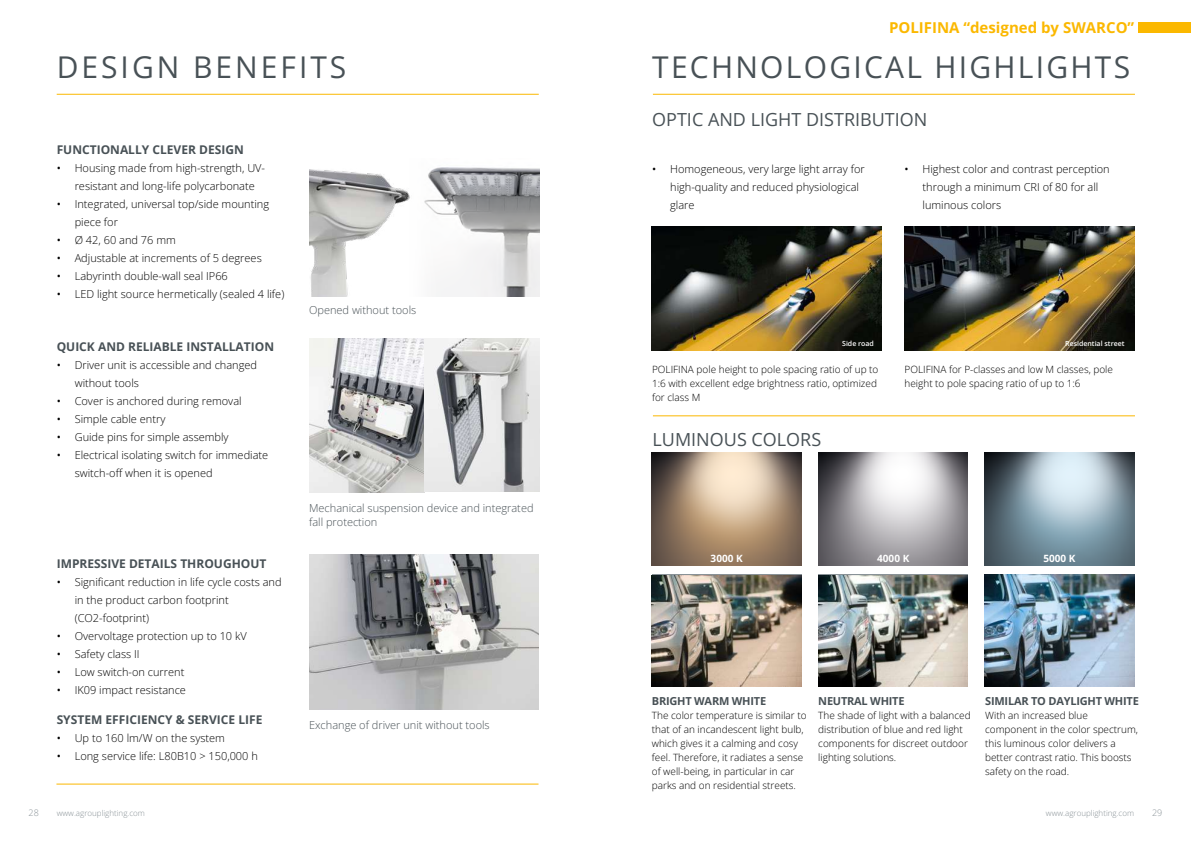
<style>
.page{position:relative;width:1191px;height:842px;background:#fff}
.page>*{position:absolute;margin:0;border:0;box-sizing:border-box;transform-origin:0 0}
.t1{font:30px "Open Sans";letter-spacing:.075em;color:#485156}
.t2{font:30px "Open Sans";letter-spacing:.1em;color:#485156}
.t3{font:18px "Open Sans";color:#485156}
.t4{font:700 15px "Open Sans";color:#fbb800}
.t5{font:700 12px "Open Sans";color:#485156}
.t6{font:300 11px/18px "Open Sans";color:#000}
.t7{font:300 11px/14px "Open Sans";color:#485156}
.t8{font:700 11px "Open Sans";letter-spacing:-.02em;color:#485156}
.t9{font:300 10px/14px "Open Sans";color:#000}
.t10{font:700 10px "Open Sans";color:#fff}
.t11{font:300 9px "Open Sans";color:#899297}
.t12{font:300 8px "Open Sans";color:#899297}
.t13{font:600 7px "Open Sans";color:#fff}
.s1{font-weight:400}
</style>
<div class="page">
<hr style="left:57px;top:94px;width:482px;height:1px;background:#fbb800">
<hr style="left:56px;top:783px;width:482px;height:1px;background:#fbb800">
<hr style="left:653px;top:94px;width:482px;height:1px;background:#fbb800">
<hr style="left:653px;top:415px;width:482px;height:1px;background:#fbb800">
<div style="left:1138px;top:22px;width:53px;height:11px;background:#fbb800"></div>
<img style="left:309px;top:169px;width:90px;height:127px">
<img style="left:408px;top:167px;width:131px;height:129px">
<img style="left:309px;top:338px;width:115px;height:154px">
<svg style="left:424px;top:338px;width:116px;height:154px;background:#c3c4c5"></svg>
<img style="left:309px;top:555px;width:230px;height:154px">
<img style="left:652px;top:227px;width:230px;height:123px">
<img style="left:904px;top:227px;width:230px;height:123px">
<img style="left:985px;top:574px;width:149px;height:113px">
<img style="left:985px;top:453px;width:149px;height:112px">
<img style="left:652px;top:575px;width:149px;height:111px">
<img style="left:818px;top:453px;width:150px;height:112px">
<img style="left:652px;top:453px;width:149px;height:112px">
<img style="left:818px;top:575px;width:150px;height:111px">
<h3 class="t4" style="left:889px;top:17px;width:247px">POLIFINA “designed by SWARCO”</h3>
<h1 class="t2" style="left:57px;top:47px;width:291px">DESIGN BENEFITS</h1>
<h1 class="t1" style="left:652px;top:47px;width:479px">TECHNOLOGICAL HIGHLIGHTS</h1>
<p class="t5" style="left:57px;top:141px;width:189px">FUNCTIONALLY CLEVER DESIGN</p>
<p class="t6" style="left:75px;top:158px;width:192px;text-indent:-18px"><span class="s1">•</span> Housing made from high-strength, UV&shy;resistant and long-life polycarbonate</p>
<p class="t6" style="left:75px;top:194px;width:196px;text-indent:-18px"><span class="s1">•</span> Integrated, universal top/side mounting piece for</p>
<p class="t6" style="left:57px;top:230px;width:121px"><span class="s1">•</span> Ø 42, 60 and 76 mm</p>
<p class="t6" style="left:57px;top:248px;width:207px"><span class="s1">•</span> Adjustable at increments of 5 degrees</p>
<p class="t6" style="left:57px;top:266px;width:173px"><span class="s1">•</span> Labyrinth double-wall seal IP66</p>
<p class="t6" style="left:57px;top:284px;width:229px"><span class="s1">•</span> LED light source hermetically (sealed 4 life)</p>
<p class="t5" style="left:57px;top:339px;width:219px">QUICK AND RELIABLE INSTALLATION</p>
<p class="t6" style="left:75px;top:356px;width:184px;text-indent:-18px"><span class="s1">•</span> Driver unit is accessible and changed without tools</p>
<p class="t6" style="left:57px;top:392px;width:186px"><span class="s1">•</span> Cover is anchored during removal</p>
<p class="t6" style="left:57px;top:410px;width:110px"><span class="s1">•</span> Simple cable entry</p>
<p class="t6" style="left:57px;top:428px;width:173px"><span class="s1">•</span> Guide pins for simple assembly</p>
<p class="t6" style="left:75px;top:446px;width:195px;text-indent:-18px"><span class="s1">•</span> Electrical isolating switch for immediate switch-off when it is opened</p>
<p class="t5" style="left:57px;top:555px;width:211px">IMPRESSIVE DETAILS THROUGHOUT</p>
<p class="t6" style="left:75px;top:572px;width:208px;text-indent:-18px"><span class="s1">•</span> Significant reduction in life cycle costs and in the product carbon footprint (CO2-footprint)</p>
<p class="t6" style="left:57px;top:626px;width:192px"><span class="s1">•</span> Overvoltage protection up to 10 kV</p>
<p class="t6" style="left:57px;top:644px;width:84px"><span class="s1">•</span> Safety class II</p>
<p class="t6" style="left:57px;top:662px;width:129px"><span class="s1">•</span> Low switch-on current</p>
<p class="t6" style="left:57px;top:680px;width:131px"><span class="s1">•</span> IK09 impact resistance</p>
<p class="t5" style="left:57px;top:711px;width:207px">SYSTEM EFFICIENCY &amp; SERVICE LIFE</p>
<p class="t6" style="left:57px;top:729px;width:170px"><span class="s1">•</span> Up to 160 lm/W on the system</p>
<p class="t6" style="left:57px;top:747px;width:203px"><span class="s1">•</span> Long service life: L80B10 &gt; 150,000 h</p>
<p class="t7" style="left:309px;top:303px;width:109px">Opened without tools</p>
<p class="t7" style="left:309px;top:500px;width:226px">Mechanical suspension device and integrated fall protection</p>
<p class="t7" style="left:309px;top:718px;width:182px">Exchange of driver unit without tools</p>
<h2 class="t3" style="left:652px;top:107px;width:277px">OPTIC AND LIGHT DISTRIBUTION</h2>
<p class="t6" style="left:670px;top:160px;width:196px;text-indent:-18px"><span class="s1">•</span> Homogeneous, very large light array for high-quality and reduced physiological glare</p>
<p class="t6" style="left:922px;top:160px;width:189px;text-indent:-18px"><span class="s1">•</span> Highest color and contrast perception through a minimum CRI of 80 for all luminous colors</p>
<p class="t13" style="left:842px;top:339px;width:33px">Side road</p>
<p class="t13" style="left:1065px;top:339px;width:61px">Residential street</p>
<p class="t9" style="left:652px;top:362px;width:228px">POLIFINA pole height to pole spacing ratio of up to<br>1:6 with excellent edge brightness ratio, optimized for class M</p>
<p class="t9" style="left:904px;top:362px;width:210px">POLIFINA for P-classes and low M classes, pole height to pole spacing ratio of up to 1:6</p>
<h2 class="t3" style="left:652px;top:427px;width:170px">LUMINOUS COLORS</h2>
<p class="t10" style="left:710px;top:551px;width:34px">3000 K</p>
<p class="t10" style="left:877px;top:551px;width:34px">4000 K</p>
<p class="t10" style="left:1043px;top:551px;width:34px">5000 K</p>
<p class="t8" style="left:652px;top:694px;width:116px">BRIGHT WARM WHITE</p>
<p class="t9" style="left:652px;top:708px;width:156px">The color temperature is similar to that of an incandescent light bulb, which gives it a calming and cosy feel. Therefore, it radiates a sense of well-being, in particular in car parks and on residential streets.</p>
<p class="t8" style="left:818px;top:694px;width:88px">NEUTRAL WHITE</p>
<p class="t9" style="left:818px;top:708px;width:154px">The shade of light with a balanced distribution of blue and red light components for discreet outdoor lighting solutions.</p>
<p class="t8" style="left:985px;top:694px;width:155px">SIMILAR TO DAYLIGHT WHITE</p>
<p class="t9" style="left:985px;top:708px;width:154px">With an increased blue component in the color spectrum, this luminous color delivers a better contrast ratio. This boosts safety on the road.</p>
<p class="t11" style="left:29px;top:807px;width:12px">28</p>
<p class="t12" style="left:57px;top:808px;width:90px">www.agrouplighting.com</p>
<p class="t12" style="left:1046px;top:808px;width:90px">www.agrouplighting.com</p>
<p class="t11" style="left:1152px;top:807px;width:12px">29</p>
</div>
